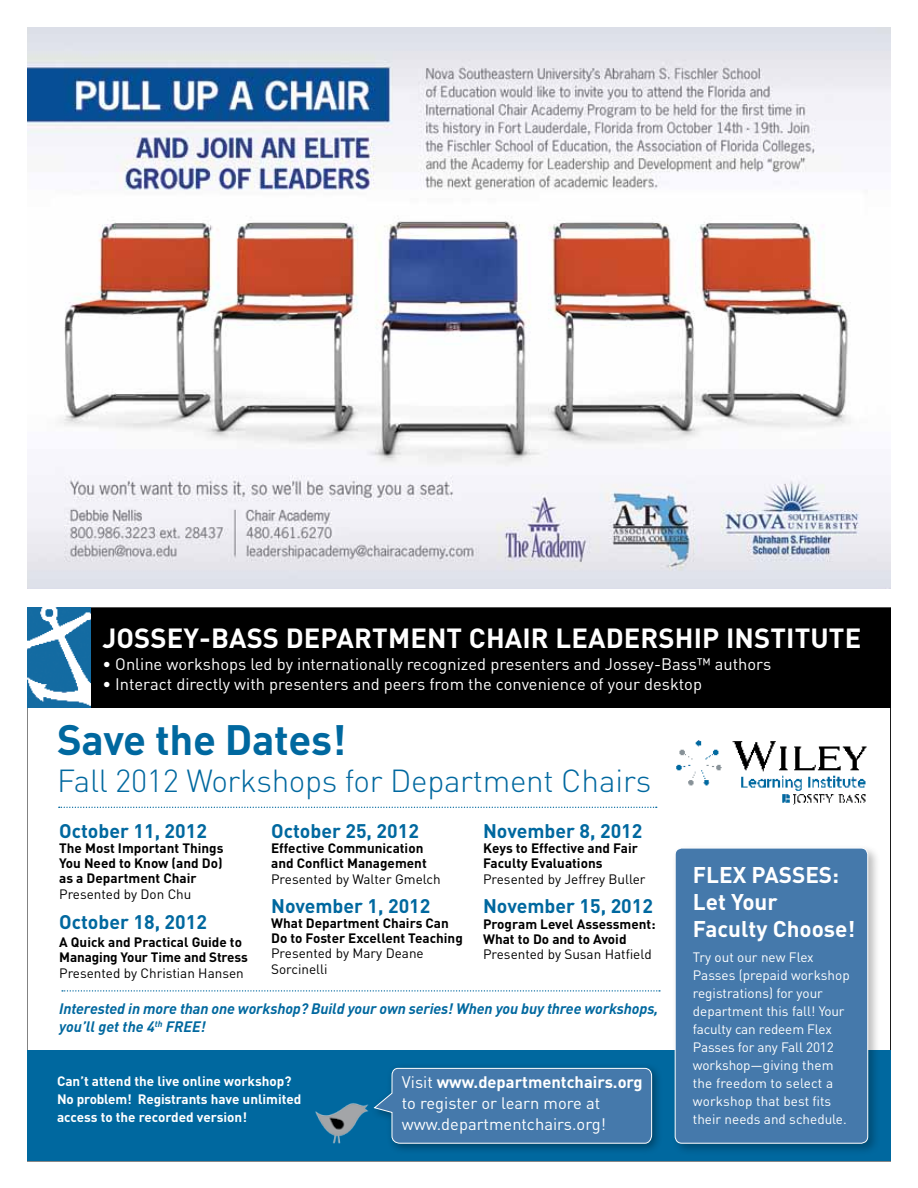
<style>
.page{position:relative;width:918px;height:1188px;background:#fff}
.page>*{position:absolute;margin:0;border:0;box-sizing:border-box;transform-origin:0 0}
.t1{font:700 42px "DIN";color:#00689f}
.t2{font:300 31.5px "DIN";letter-spacing:-.01em;color:#00689f}
.t3{font:700 27.3px "DIN";letter-spacing:.005em;color:#fff}
.t4{font:700 22.5px/27px "DIN";color:#fff}
.t5{font:700 19.5px "DIN";color:#00689f}
.t6{font:16.5px/21px "DIN";color:#fff}
.t7{font:italic 700 15px/18px "DIN";letter-spacing:-.01em;color:#00689f}
.t8{font:700 13.5px/15px "DIN";color:#000}
.t9{font:13.5px/18px "DIN";color:#fff}
.t10{font:13.5px/16.2px "DIN";color:#000}
.t11{font:700 13.5px/18px "DIN";letter-spacing:-.01em;color:#fff}
.s1{font-weight:700}
</style>
<div class="page">
<div style="left:27px;top:1051px;width:864px;height:110px;background:#00689f"></div>
<div style="left:671px;top:844px;width:210px;height:313px;background:#000;opacity:.27"></div>
<div style="left:675px;top:848px;width:193px;height:295px;background:#4579ab;border-radius:7px"></div>
<div style="left:675px;top:848px;width:193px;height:296px;border:1px solid #fff;border-radius:7px"></div>
<div style="left:27px;top:608px;width:864px;height:99px;background:#000"></div>
<img style="left:27px;top:608px;width:64px;height:99px">
<img style="left:315px;top:1103px;width:53px;height:41px">
<div style="left:370px;top:1063px;width:293px;height:91px;background:#000;opacity:.35"></div>
<svg style="left:373px;top:1068px;width:279px;height:76px"></svg>
<img style="left:676px;top:741px;width:191px;height:64px">
<svg style="left:59px;top:807px;width:598px;height:1px"></svg>
<svg style="left:62px;top:990px;width:598px;height:2px"></svg>
<img style="left:27px;top:27px;width:864px;height:562px">
<h3 class="t3" style="left:102px;top:620px;width:760px">Jossey-Bass Department Chair LeaDership institute</h3>
<p class="t6" style="left:102px;top:654px;width:670px">• Online workshops led by internationally recognized presenters and Jossey-Bass™ authors</p>
<p class="t6" style="left:102px;top:673px;width:601px">• Interact directly with presenters and peers from the convenience of your desktop</p>
<h1 class="t1" style="left:57px;top:713px;width:291px">save the Dates!</h1>
<h2 class="t2" style="left:57px;top:761px;width:596px">Fall 2012 Workshops for Department Chairs</h2>
<h3 class="t5" style="left:59px;top:818px;width:149px">october 11, 2012</h3>
<p class="t8" style="left:59px;top:840px;width:166px;text-align:justify">the most important things you need to Know (and Do) as a Department Chair</p>
<p class="t10" style="left:59px;top:886px;width:134px">Presented by Don Chu</p>
<h3 class="t5" style="left:59px;top:910px;width:149px">october 18, 2012</h3>
<p class="t8" style="left:59px;top:934px;width:190px">a Quick and practical Guide to managing your time and stress</p>
<p class="t10" style="left:59px;top:965px;width:186px">Presented by Christian Hansen</p>
<h3 class="t5" style="left:271px;top:818px;width:149px">october 25, 2012</h3>
<p class="t8" style="left:271px;top:840px;width:157px">effective Communication and Conflict management</p>
<p class="t10" style="left:271px;top:871px;width:171px">Presented by Walter Gmelch</p>
<h3 class="t5" style="left:271px;top:893px;width:161px">november 1, 2012</h3>
<p class="t8" style="left:271px;top:915px;width:193px">What Department Chairs Can<br>Do to Foster excellent teaching</p>
<p class="t10" style="left:271px;top:945px;width:154px">Presented by Mary Deane<br>Sorcinelli</p>
<h3 class="t5" style="left:483px;top:818px;width:161px">november 8, 2012</h3>
<p class="t8" style="left:483px;top:840px;width:156px">Keys to effective and Fair<br>Faculty evaluations</p>
<p class="t10" style="left:483px;top:871px;width:164px">Presented by Jeffrey Buller</p>
<h3 class="t5" style="left:483px;top:893px;width:171px">november 15, 2012</h3>
<p class="t8" style="left:483px;top:916px;width:174px">program Level assessment:<br>What to Do and to avoid</p>
<p class="t10" style="left:483px;top:946px;width:170px">Presented by Susan Hatfield</p>
<p class="t7" style="left:59px;top:999px;width:601px">Interested in more than one workshop? Build your own series! When you buy three workshops, you’ll get the 4<sup>th</sup> FREE!</p>
<p class="t11" style="left:57px;top:1071px;width:246px">Can’t attend the live online workshop? no problem! registrants have unlimited access to the recorded version!</p>
<p class="t6" style="left:402px;top:1071px;width:242px">Visit <span class="s1">www.departmentchairs.org </span>to register or learn more at www.departmentchairs.org!</p>
<h3 class="t4" style="left:693px;top:860px;width:164px">FLex passes:<br>Let your<br>Faculty Choose!</h3>
<p class="t9" style="left:693px;top:947px;width:158px">Try out our new Flex<br>Passes (prepaid workshop registrations) for your department this fall! Your faculty can redeem Flex<br>Passes for any Fall 2012 workshop—giving them the freedom to select a workshop that best fits their needs and schedule.</p>
</div>
